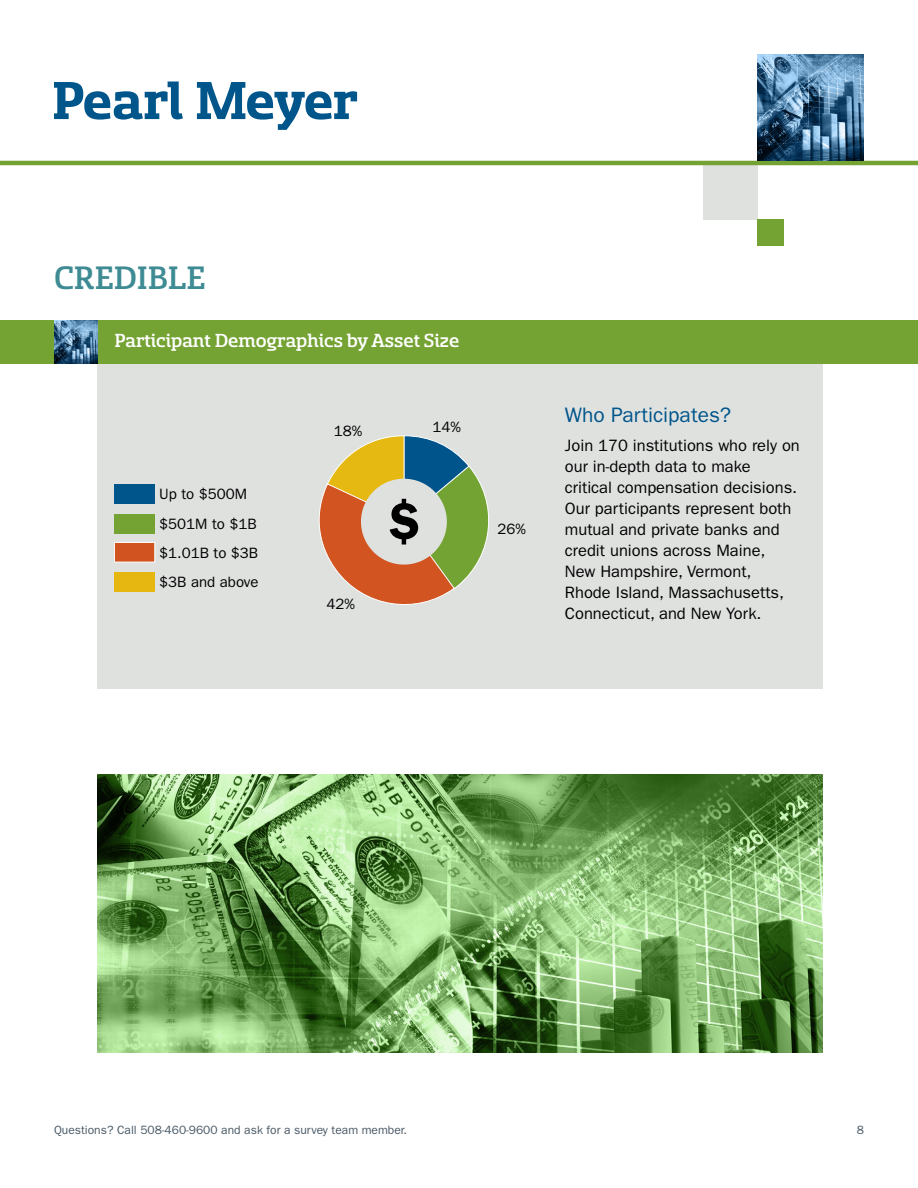
<style>
.page{position:relative;width:918px;height:1188px;background:#fff}
.page>*{position:absolute;margin:0;border:0;box-sizing:border-box;transform-origin:0 0}
.t1{font:500 36px "Sancoale Slab Norm";color:#3e8b94}
.t2{font:500 21px "Sancoale Slab Norm";color:#fff}
.t3{font:21px "ITC Franklin Gothic Std";color:#00558b}
.t4{font:16.5px/21px "ITC Franklin Gothic Std";color:#000}
.t5{font:15px/29.7px "ITC Franklin Gothic Std";color:#000}
.t6{font:12px "ITC Franklin Gothic Std";color:#485865}
</style>
<div class="page">
<div style="left:703px;top:165px;width:54px;height:54px;background:#dfe1df"></div>
<div style="left:757px;top:219px;width:27px;height:27px;background:#74a333"></div>
<svg style="left:54px;top:82px;width:129px;height:38px"></svg>
<svg style="left:197px;top:82px;width:160px;height:48px"></svg>
<hr style="left:0;top:161px;width:918px;height:4px;background:#74a333">
<img style="left:757px;top:54px;width:107px;height:107px">
<div style="left:97px;top:363px;width:725px;height:326px;background:#dfe1df"></div>
<div style="left:0;top:320px;width:918px;height:43px;background:#74a333"></div>
<img style="left:54px;top:320px;width:43px;height:43px">
<div style="left:114px;top:485px;width:41px;height:19px;background:#00558b"></div>
<div style="left:114px;top:542px;width:41px;height:20px;background:#d15420;border:1px solid #fff"></div>
<div style="left:114px;top:514px;width:41px;height:20px;background:#74a333"></div>
<div style="left:114px;top:572px;width:41px;height:20px;background:#e6b711"></div>
<img style="left:97px;top:774px;width:725px;height:279px">
<svg style="left:319px;top:435px;width:170px;height:170px"></svg>
<h1 class="t1" style="left:54px;top:260px;width:153px">CREDIBLE</h1>
<p class="t2" style="left:114px;top:330px;width:346px">Participant Demographics by Asset Size</p>
<p class="t5" style="left:159px;top:479px;width:99px">Up to $500M $501M to $1B</p>
<p class="t5" style="left:159px;top:539px;width:100px">$1.01B to $3B</p>
<p class="t5" style="left:159px;top:567px;width:101px">$3B and above</p>
<p class="t5" style="left:334px;top:416px;width:30px">18%</p>
<p class="t5" style="left:327px;top:589px;width:30px">42%</p>
<p class="t5" style="left:433px;top:412px;width:30px">14%</p>
<p class="t5" style="left:497px;top:515px;width:30px">26%</p>
<p class="t3" style="left:565px;top:403px;width:168px">Who Participates?</p>
<p class="t4" style="left:565px;top:435px;width:236px">Join 170 institutions who rely on our in-depth data to make critical compensation decisions.<br>Our participants represent both mutual and private banks and credit unions across Maine,<br>New Hampshire, Vermont,<br>Rhode Island, Massachusetts,<br>Connecticut, and New York.</p>
<p class="t6" style="left:54px;top:1123px;width:355px">Questions? Call 508-460-9600 and ask for a survey team member.</p>
<p class="t6" style="left:857px;top:1123px;width:9px">8</p>
</div>
